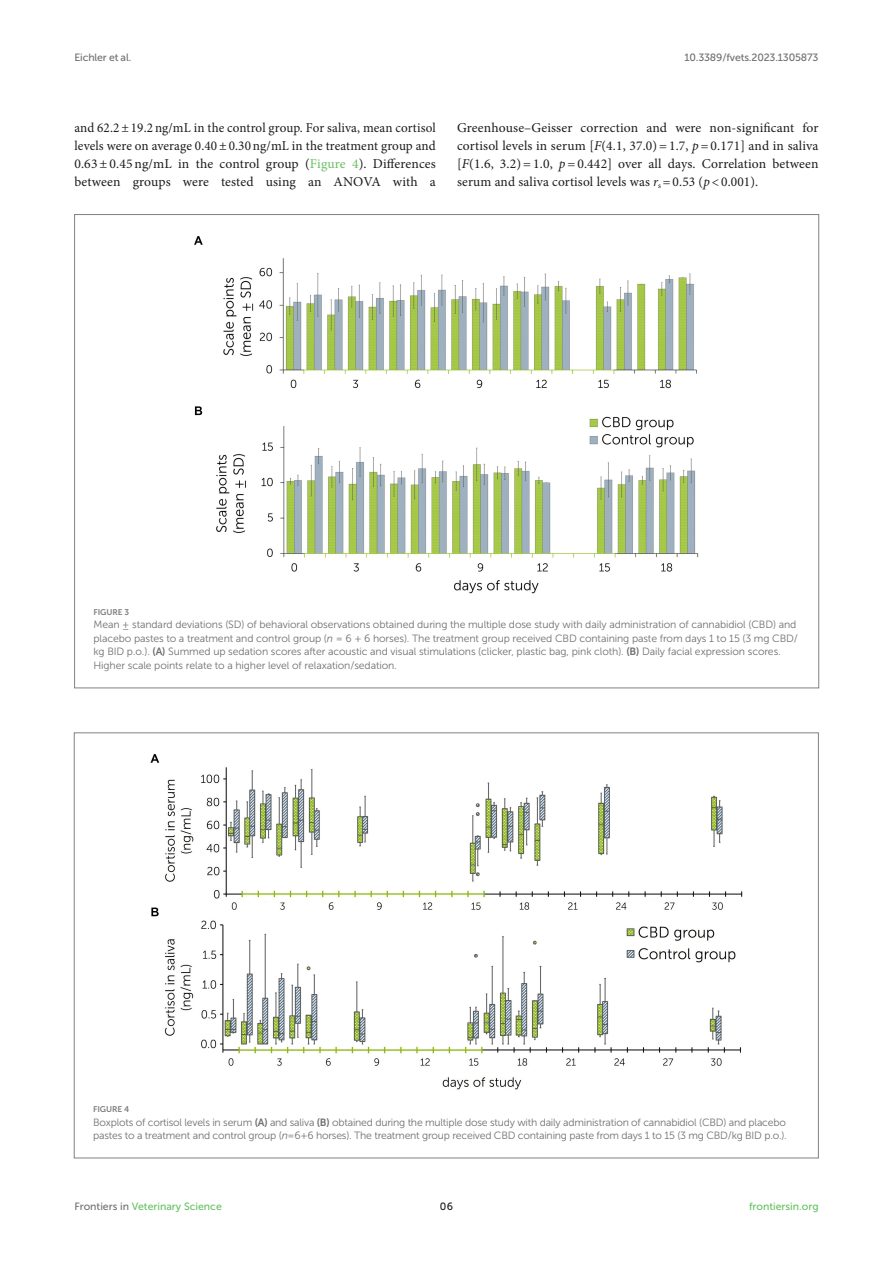
<style>
.page{position:relative;width:893px;height:1263px;background:#fff}
.page>*{position:absolute;margin:0;border:0;box-sizing:border-box;transform-origin:0 0}
.TEXT_FLUSH{font:13.5px/18px "Minion Pro";letter-spacing:.01em;color:#1b1c1b;text-align:justify}
.FIG_LEG{font:10.5px/13.5px "Museo Sans 300";letter-spacing:-.01em;color:#706f70}
.t1{font:10.5px "Museo Sans 500";color:#65c161}
.t2{font:10.5px "Museo Sans 500";letter-spacing:-.015em;color:#706f70}
.t3{font:10.5px "Museo Sans 500";color:#1b1c1b}
.FIG_HD{font:8.25px "Museo Sans 700";letter-spacing:-.01em;color:#7e7f7f}
.s1{color:#65c161}
.s2{font-style:italic}
.s3{font-family:"Museo Sans 700"}
.s4{color:#706f70}
</style>
<div class="page">
<img style="left:150px;top:754px;width:593px;height:336px">
<img style="left:194px;top:236px;width:505px;height:358px">
<p class="t2" style="left:74px;top:51px;width:58px">Eichler et al.</p>
<p class="t2" style="left:685px;top:51px;width:135px">10.3389/fvets.2023.1305873</p>
<p class="TEXT_FLUSH" style="left:74px;top:119px;width:363px">and 62.2±19.2 ng/mL in the control group. For saliva, mean cortisol levels were on average 0.40± 0.30 ng/mL in the treatment group and 0.63± 0.45 ng/mL in the control group (<span class="s1">Figure 4</span>). Differences between groups were tested using an ANOVA with a</p>
<p class="TEXT_FLUSH" style="left:457px;top:119px;width:363px">Greenhouse–Geisser correction and were non-significant for cortisol levels in serum [<span class="s2">F</span>(4.1, 37.0) = 1.7, <span class="s2">p</span>=0.171] and in saliva [<span class="s2">F</span>(1.6, 3.2)=1.0, <span class="s2">p</span>= 0.442] over all days. Correlation between serum and saliva cortisol levels was <span class="s2">r</span><sub>s</sub> = 0.53 (<span class="s2">p</span> &lt; 0.001).</p>
<p class="FIG_HD" style="left:94px;top:607px;width:37px">FIGURE 3</p>
<p class="FIG_LEG" style="left:94px;top:618px;width:706px">Mean ± standard deviations (SD) of behavioral observations obtained during the multiple dose study with daily administration of cannabidiol (CBD) and placebo pastes to a treatment and control group (<span class="s2">n</span> = 6 + 6 horses). The treatment group received CBD containing paste from days 1 to 15 (3 mg CBD/ kg BID p.o.). <span class="s3">(A)</span> Summed up sedation scores after acoustic and visual stimulations (clicker, plastic bag, pink cloth). <span class="s3">(B)</span> Daily facial expression scores.<br>Higher scale points relate to a higher level of relaxation/sedation.</p>
<p class="FIG_HD" style="left:93px;top:1104px;width:37px">FIGURE 4</p>
<p class="FIG_LEG" style="left:93px;top:1115px;width:695px">Boxplots of cortisol levels in serum <span class="s3">(A)</span> and saliva <span class="s3">(B)</span> obtained during the multiple dose study with daily administration of cannabidiol (CBD) and placebo pastes to a treatment and control group (<span class="s2">n</span> = 6 + 6 horses). The treatment group received CBD containing paste from days 1 to 15 (3 mg CBD/kg BID p.o.).</p>
<p class="t1" style="left:74px;top:1200px;width:149px"><span class="s4">Frontiers in</span> Veterinary Science</p>
<p class="t3" style="left:440px;top:1200px;width:15px">06</p>
<p class="t1" style="left:749px;top:1200px;width:71px">frontiersin.org</p>
</div>
